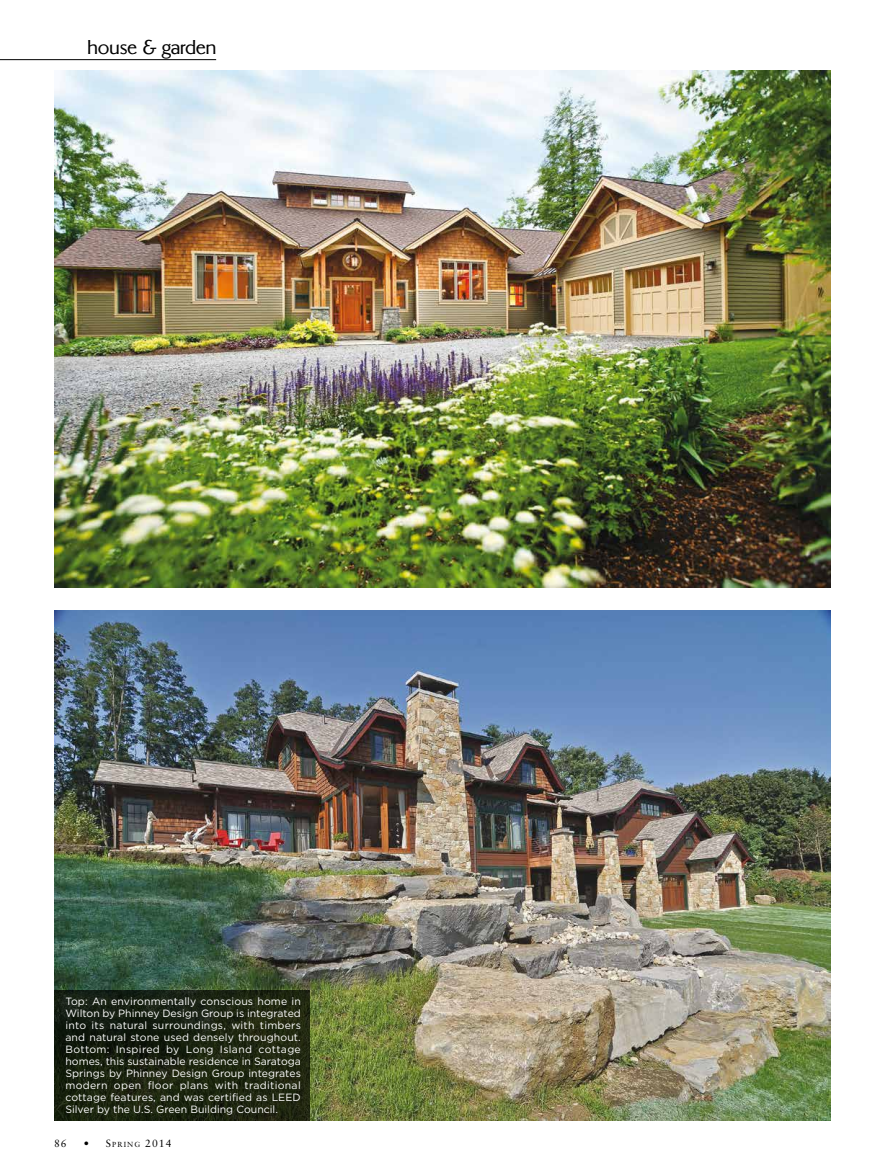
<style>
.page{position:relative;width:885px;height:1175px;background:#fff}
.page>*{position:absolute;margin:0;border:0;box-sizing:border-box;transform-origin:0 0}
.t1{font:21px "Stellar Delta";color:#000}
.t2{font:10.5px/12px "Gotham";color:#fff;text-align:justify}
.t3{font:10.5px "Sabon";color:#000}
.t4{font:10.5px "Sabon";color:#000}
.s1{font-style:inherit}
.s2{font-size:7.35px}
</style>
<div class="page">
<img style="left:54px;top:610px;width:776px;height:511px">
<hr style="left:0;top:59px;width:216px;height:1px;background:#000">
<svg style="left:54px;top:990px;width:256px;height:130px;background:#1a2210"></svg>
<img style="left:54px;top:71px;width:776px;height:516px">
<p class="t1" style="left:88px;top:35px;width:130px">house &amp; garden</p>
<p class="t2" style="left:65px;top:994px;width:237px">Top: An environmentally conscious home in Wilton by Phinney Design Group is integrated into its natural surroundings, with timbers and natural stone used densely throughout.<br>Bottom: Inspired by Long Island cottage homes, this sustainable residence in Saratoga Springs by Phinney Design Group integrates modern open floor plans with traditional cottage features, and was certified as LEED Silver by the U.S. Green Building Council.</p>
<p class="t4" style="left:54px;top:1137px;width:14px">86</p>
<p class="t3" style="left:84px;top:1137px;width:89px"><span class="s1">•</span> S<span class="s2">pring</span> 2014</p>
</div>
